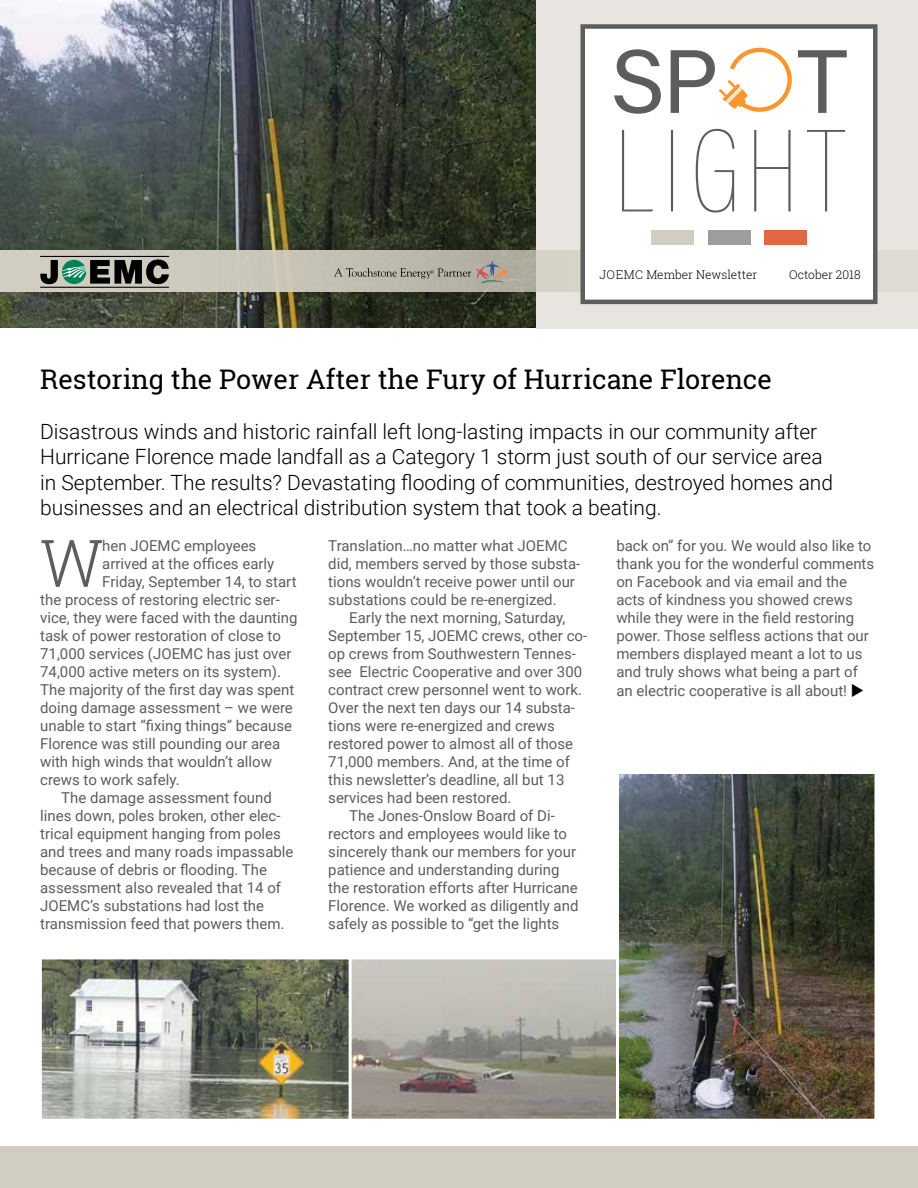
<style>
.page{position:relative;width:918px;height:1188px;background:#fff}
.page>*{position:absolute;margin:0;border:0;box-sizing:border-box;transform-origin:0 0}
.t1{font:300 65.7px "Roboto Slab";color:#5c5d5d}
.t2{font:27px "Roboto Slab";color:#000}
.t3{font:300 21px/25.2px "Roboto";color:#000}
.t4{font:15px/18.1px "Roboto";color:#5c5d5d}
.t5{font:300 12px "Roboto Slab";color:#000}
.s1{color:#000}
</style>
<div class="page">
<img style="left:0;top:0;width:537px;height:327px">
<img style="left:352px;top:960px;width:263px;height:158px">
<div style="left:346px;top:956px;width:273px;height:166px;border:3px solid #fff"></div>
<img style="left:620px;top:775px;width:254px;height:343px">
<div style="left:616px;top:771px;width:262px;height:351px;border:3px solid #fff"></div>
<div style="left:537px;top:0;width:381px;height:328px;background:#e8e5e0"></div>
<svg style="left:0;top:251px;width:918px;height:41px;background:#c7c4b8"></svg>
<div style="left:580px;top:24px;width:298px;height:280px;background:#fff;border:4px solid #5c5d5d"></div>
<div style="left:0;top:1147px;width:918px;height:41px;background:#d1cdc1"></div>
<svg style="left:622px;top:129px;width:223px;height:84px"></svg>
<svg style="left:614px;top:48px;width:233px;height:66px"></svg>
<div style="left:651px;top:230px;width:43px;height:15px;background:#d1cdc1"></div>
<div style="left:708px;top:230px;width:43px;height:15px;background:#9f9c9c"></div>
<div style="left:764px;top:230px;width:43px;height:15px;background:#e36645"></div>
<svg style="left:40px;top:259px;width:129px;height:26px;background:#5e6b61"></svg>
<hr style="left:40px;top:287px;width:129px;height:1px;background:#000101">
<hr style="left:40px;top:256px;width:129px;height:1px;background:#000101">
<svg style="left:334px;top:268px;width:137px;height:11px;background:#9f9c92"></svg>
<svg style="left:477px;top:261px;width:31px;height:22px"></svg>
<img style="left:43px;top:960px;width:305px;height:158px">
<div style="left:39px;top:956px;width:313px;height:166px;border:3px solid #fff"></div>
<p class="t5" style="left:599px;top:266px;width:159px">JOEMC Member Newsletter</p>
<p class="t5" style="left:789px;top:266px;width:73px">October 2018</p>
<h2 class="t2" style="left:40px;top:361px;width:733px">Restoring the Power After the Fury of Hurricane Florence</h2>
<p class="t3" style="left:40px;top:418px;width:795px">Disastrous winds and historic rainfall left long-lasting impacts in our community after Hurricane Florence made landfall as a Category 1 storm just south of our service area in September. The results? Devastating flooding of communities, destroyed homes and businesses and an electrical distribution system that took a beating.</p>
<h1 class="t1" style="left:40px;top:518px;width:64px">W</h1>
<p class="t4" style="left:102px;top:536px;width:156px">hen JOEMC employees</p>
<p class="t4" style="left:616px;top:536px;width:259px">back on” for you. We would also like to thank you for the wonderful comments on Facebook and via email and the acts of kindness you showed crews while they were in the field restoring power. Those selfless actions that our members displayed meant a lot to us and truly shows what being a part of an electric cooperative is all about! <span class="s1">◆</span></p>
<p class="t4" style="left:328px;top:536px;width:254px">Translation…no matter what JOEMC did, members served by those substa&shy;tions wouldn’t receive power until our substations could be re-energized.</p>
<p class="t4" style="left:349px;top:608px;width:218px">Early the next morning, Saturday,</p>
<p class="t4" style="left:328px;top:626px;width:260px">September 15, JOEMC crews, other co-</p>
<p class="t4" style="left:328px;top:644px;width:249px">op crews from Southwestern Tennes-</p>
<p class="t4" style="left:328px;top:662px;width:255px">see Electric Cooperative and over 300</p>
<p class="t4" style="left:328px;top:680px;width:255px">contract crew personnel went to work.</p>
<p class="t4" style="left:328px;top:698px;width:248px">Over the next ten days our 14 substa-</p>
<p class="t4" style="left:328px;top:716px;width:228px">tions were re-energized and crews</p>
<p class="t4" style="left:328px;top:734px;width:246px">restored power to almost all of those</p>
<p class="t4" style="left:328px;top:752px;width:243px">71,000 members. And, at the time of</p>
<p class="t4" style="left:328px;top:770px;width:238px">this newsletter’s deadline, all but 13</p>
<p class="t4" style="left:328px;top:788px;width:185px">services had been restored.</p>
<p class="t4" style="left:349px;top:806px;width:207px">The Jones-Onslow Board of Di-</p>
<p class="t4" style="left:328px;top:824px;width:240px">rectors and employees would like to</p>
<p class="t4" style="left:328px;top:842px;width:249px">sincerely thank our members for your</p>
<p class="t4" style="left:328px;top:860px;width:233px">patience and understanding during</p>
<p class="t4" style="left:328px;top:878px;width:251px">the restoration efforts after Hurricane</p>
<p class="t4" style="left:328px;top:896px;width:252px">Florence. We worked as diligently and</p>
<p class="t4" style="left:328px;top:914px;width:233px">safely as possible to “get the lights</p>
<p class="t4" style="left:102px;top:554px;width:174px">arrived at the offices early</p>
<p class="t4" style="left:102px;top:572px;width:196px">Friday, September 14, to start</p>
<p class="t4" style="left:40px;top:590px;width:241px">the process of restoring electric ser-</p>
<p class="t4" style="left:40px;top:608px;width:259px">vice, they were faced with the daunting</p>
<p class="t4" style="left:40px;top:626px;width:242px">task of power restoration of close to</p>
<p class="t4" style="left:40px;top:644px;width:253px">71,000 services (JOEMC has just over</p>
<p class="t4" style="left:40px;top:662px;width:242px">74,000 active meters on its system).</p>
<p class="t4" style="left:40px;top:680px;width:256px">The majority of the first day was spent</p>
<p class="t4" style="left:40px;top:698px;width:254px">doing damage assessment – we were</p>
<p class="t4" style="left:40px;top:716px;width:254px">unable to start “fixing things” because</p>
<p class="t4" style="left:40px;top:734px;width:242px">Florence was still pounding our area</p>
<p class="t4" style="left:40px;top:752px;width:233px">with high winds that wouldn’t allow</p>
<p class="t4" style="left:40px;top:770px;width:141px">crews to work safely.</p>
<p class="t4" style="left:61px;top:788px;width:212px">The damage assessment found</p>
<p class="t4" style="left:40px;top:806px;width:242px">lines down, poles broken, other elec-</p>
<p class="t4" style="left:40px;top:824px;width:242px">trical equipment hanging from poles</p>
<p class="t4" style="left:40px;top:842px;width:255px">and trees and many roads impassable</p>
<p class="t4" style="left:40px;top:860px;width:228px">because of debris or flooding. The</p>
<p class="t4" style="left:40px;top:878px;width:242px">assessment also revealed that 14 of</p>
<p class="t4" style="left:40px;top:896px;width:225px">JOEMC’s substations had lost the</p>
<p class="t4" style="left:40px;top:914px;width:246px">transmission feed that powers them.</p>
</div>
